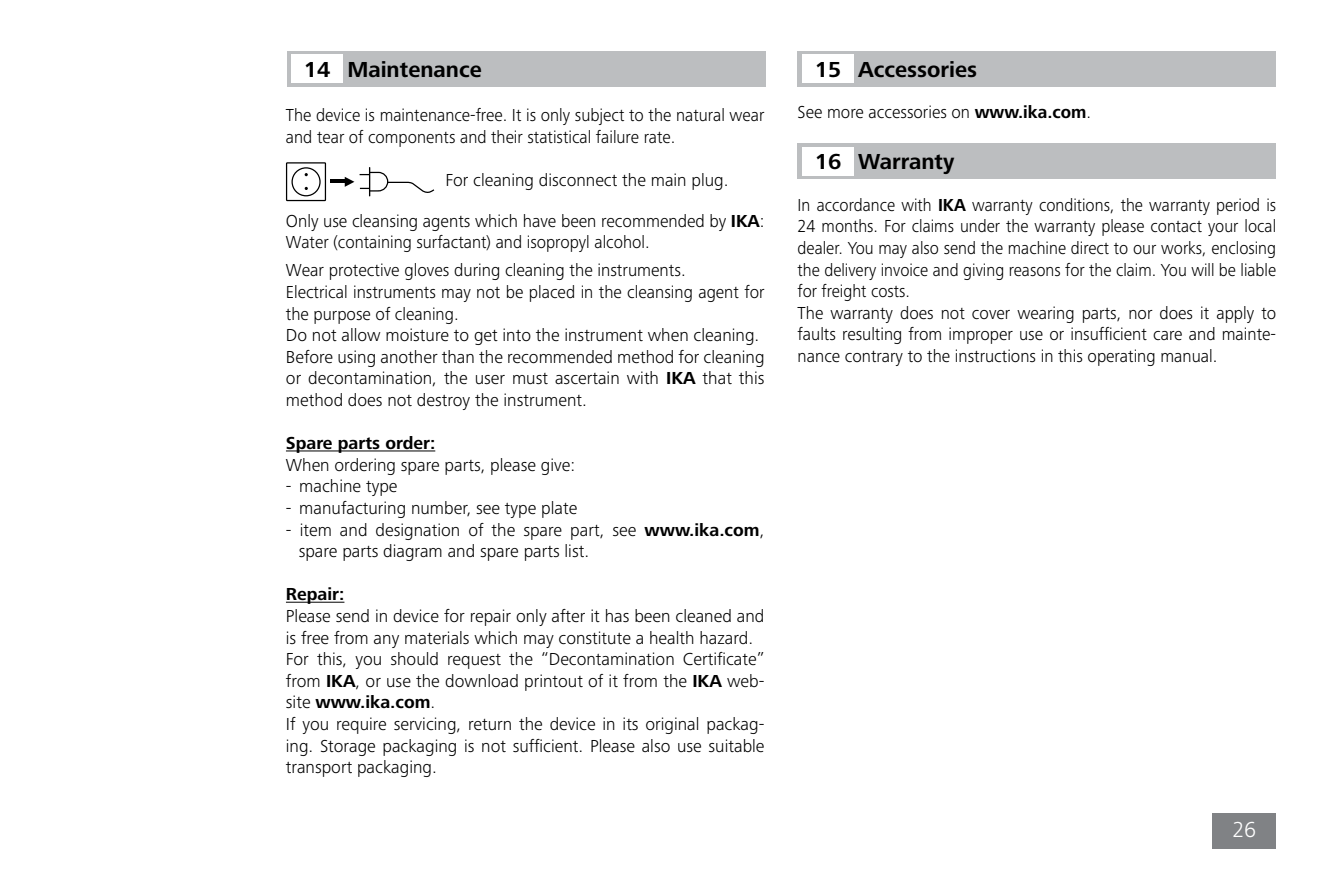
<style>
.page{position:relative;width:1340px;height:890px;background:#fff}
.page>*{position:absolute;margin:0;border:0;box-sizing:border-box;transform-origin:0 0}
.t1{font:700 22.5px "Frutiger Next IKA";color:#000}
.t2{font:300 22.5px "Frutiger Next IKA";color:#fff}
.t3{font:300 18px/21.6px "Frutiger Next IKA";color:#000}
.t4{font:300 18px/21.6px "Frutiger Next IKA";color:#000;scale:.94 1}
.t5{font:300 18px/21.6px "Frutiger Next IKA";color:#000;scale:.96 1}
.t6{font:700 18px "Frutiger Next IKA";color:#000}
.s1{font-weight:700}
</style>
<div class="page">
<div style="left:1212px;top:813px;width:64px;height:35px;background:#808285"></div>
<div style="left:797px;top:51px;width:479px;height:35px;background:#bcbec0"></div>
<div style="left:802px;top:54px;width:51px;height:29px;background:#fff"></div>
<div style="left:797px;top:143px;width:479px;height:35px;background:#bcbec0"></div>
<div style="left:802px;top:147px;width:51px;height:28px;background:#fff"></div>
<div style="left:287px;top:51px;width:478px;height:35px;background:#bcbec0"></div>
<div style="left:291px;top:54px;width:52px;height:29px;background:#fff"></div>
<hr style="left:286px;top:450px;width:149px;height:1px;background:#000">
<hr style="left:286px;top:602px;width:58px;height:1px;background:#000">
<hr style="left:330px;top:179px;width:15px;height:4px;background:#000">
<svg style="left:286px;top:162px;width:41px;height:39px"></svg>
<svg style="left:345px;top:167px;width:89px;height:29px"></svg>
<p class="t1" style="left:304px;top:56px;width:179px">14 Maintenance</p>
<p class="t5" style="left:286px;top:105px;width:500px">The device is maintenance-free. It is only subject to the natural wear and tear of components and their statistical failure rate.</p>
<p class="t3" style="left:445px;top:169px;width:284px">For cleaning disconnect the main plug.</p>
<p class="t3" style="left:286px;top:210px;width:480px">Only use cleansing agents which have been recommended by <span class="s1">IKA</span>:<br>Water (containing surfactant) and isopropyl alcohol.</p>
<p class="t3" style="left:286px;top:259px;width:480px">Wear protective gloves during cleaning the instruments.<br>Electrical instruments may not be placed in the cleansing agent for the purpose of cleaning.<br>Do not allow moisture to get into the instrument when cleaning.<br>Before using another than the recommended method for cleaning or decontamination, the user must ascertain with <span class="s1">IKA</span> that this method does not destroy the instrument.</p>
<p class="t6" style="left:286px;top:433px;width:151px">Spare parts order:</p>
<p class="t3" style="left:286px;top:454px;width:291px">When ordering spare parts, please give:</p>
<p class="t3" style="left:286px;top:475px;width:113px">- machine type</p>
<p class="t3" style="left:286px;top:497px;width:293px">- manufacturing number, see type plate</p>
<p class="t3" style="left:299px;top:519px;width:467px;text-indent:-13px">- item and designation of the spare part, see <span class="s1">www.ika.com</span>, spare parts diagram and spare parts list.</p>
<p class="t6" style="left:286px;top:584px;width:60px">Repair:</p>
<p class="t3" style="left:286px;top:605px;width:480px">Please send in device for repair only after it has been cleaned and is free from any materials which may constitute a health hazard.<br>For this, you should request the “Decontamination Certificate” from <span class="s1">IKA</span>, or use the download printout of it from the <span class="s1">IKA</span> web&shy;site <span class="s1">www.ika.com</span>.<br>If you require servicing, return the device in its original packag&shy;ing. Storage packaging is not sufficient. Please also use suitable transport packaging.</p>
<p class="t1" style="left:814px;top:56px;width:164px">15 Accessories</p>
<p class="t3" style="left:797px;top:102px;width:295px">See more accessories on <span class="s1">www.ika.com</span>.</p>
<p class="t1" style="left:814px;top:149px;width:141px">16 Warranty</p>
<p class="t4" style="left:797px;top:194px;width:510px">In accordance with <span class="s1">IKA</span> warranty conditions, the warranty period is 24 months. For claims under the warranty please contact your local dealer. You may also send the machine direct to our works, enclosing the delivery invoice and giving reasons for the claim. You will be liable for freight costs.<br>The warranty does not cover wearing parts, nor does it apply to faults resulting from improper use or insufficient care and mainte&shy;nance contrary to the instructions in this operating manual.</p>
<p class="t2" style="left:1232px;top:817px;width:25px">26</p>
</div>
